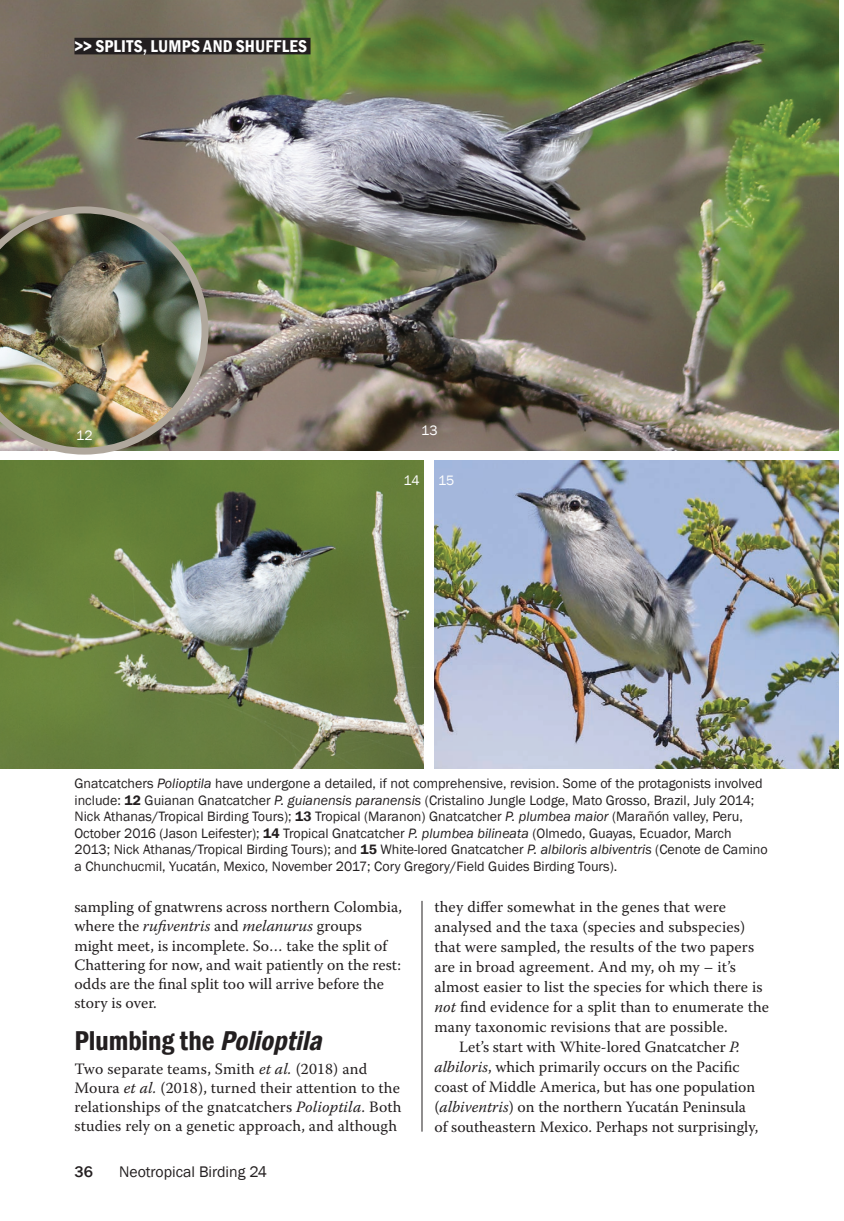
<style>
.page{position:relative;width:844px;height:1221px;background:#fff}
.page>*{position:absolute;margin:0;border:0;box-sizing:border-box;transform-origin:0 0}
.t1{font:600 condensed 28px "Franklin Gothic";color:#231f20}
.t2{font:600 condensed 17.5px "Franklin Gothic";letter-spacing:.015em;color:#fff}
.t3{font:15.75px/19.1px "Warnock Pro";letter-spacing:.005em;color:#231f20}
.t4{font:15.75px "Franklin Gothic";color:#231f20}
.t5{font:500 15.75px "Franklin Gothic";color:#231f20}
.t6{font:14px/16.6px "Franklin Gothic";color:#231f20}
.t7{font:14px "Franklin Gothic";letter-spacing:-.01em;color:#fff}
.s1{font-style:italic}
.s2{font-weight:600}
</style>
<div class="page">
<hr style="left:421px;top:900px;width:1px;height:231px;background:#231f20">
<img style="left:0;top:0;width:838px;height:450px">
<img style="left:0;top:460px;width:424px;height:308px">
<img style="left:0;top:206px;width:208px;height:248px">
<img style="left:434px;top:460px;width:404px;height:308px">
<div style="left:74px;top:38px;width:236px;height:16px;background:#231f20"></div>
<p class="t2" style="left:74px;top:34px;width:234px">&gt;&gt; SPLITS, LUMPS AND SHUFFLES</p>
<p class="t7" style="left:76px;top:426px;width:18px">12</p>
<p class="t7" style="left:421px;top:422px;width:18px">13</p>
<p class="t7" style="left:403px;top:472px;width:17px">14</p>
<p class="t7" style="left:438px;top:472px;width:18px">15</p>
<p class="t6" style="left:74px;top:775px;width:694px">Gnatcatchers <span class="s1">Polioptila</span> have undergone a detailed, if not comprehensive, revision. Some of the protagonists involved include: <span class="s2">12</span> Guianan Gnatcatcher <span class="s1">P. guianensis paranensis</span> (Cristalino Jungle Lodge, Mato Grosso, Brazil, July 2014; Nick Athanas/Tropical Birding Tours); <span class="s2">13</span> Tropical (Maranon) Gnatcatcher <span class="s1">P. plumbea maior</span> (Marañón valley, Peru, October 2016 (Jason Leifester); <span class="s2">14</span> Tropical Gnatcatcher <span class="s1">P. plumbea bilineata</span> (Olmedo, Guayas, Ecuador, March 2013; Nick Athanas/Tropical Birding Tours); and <span class="s2">15</span> White-lored Gnatcatcher <span class="s1">P. albiloris albiventris</span> (Cenote de Camino a Chunchucmil, Yucatán, Mexico, November 2017; Cory Gregory/Field Guides Birding Tours).</p>
<p class="t3" style="left:74px;top:897px;width:329px">sampling of gnatwrens across northern Colombia, where the <span class="s1">rufiventris</span> and <span class="s1">melanurus</span> groups might meet, is incomplete. So… take the split of Chattering for now, and wait patiently on the rest: odds are the final split too will arrive before the story is over.</p>
<h1 class="t1" style="left:74px;top:1022px;width:256px">Plumbing the <span class="s1">Polioptila</span></h1>
<p class="t3" style="left:74px;top:1059px;width:328px">Two separate teams, Smith <span class="s1">et al.</span> (2018) and Moura <span class="s1">et al.</span> (2018), turned their attention to the relationships of the gnatcatchers <span class="s1">Polioptila</span>. Both studies rely on a genetic approach, and although</p>
<p class="t5" style="left:74px;top:1161px;width:20px">36</p>
<p class="t4" style="left:119px;top:1161px;width:149px">Neotropical Birding 24</p>
<p class="t3" style="left:434px;top:897px;width:293px">they differ somewhat in the genes that were</p>
<p class="t3" style="left:434px;top:917px;width:312px">analysed and the taxa (species and subspecies)</p>
<p class="t3" style="left:434px;top:937px;width:321px">that were sampled, the results of the two papers</p>
<p class="t3" style="left:434px;top:957px;width:303px">are in broad agreement. And my, oh my – it’s</p>
<p class="t3" style="left:434px;top:977px;width:329px">almost easier to list the species for which there is</p>
<p class="t3" style="left:434px;top:997px;width:336px"><span class="s1">not</span> find evidence for a split than to enumerate the</p>
<p class="t3" style="left:434px;top:1016px;width:294px">many taxonomic revisions that are possible.</p>
<p class="t3" style="left:459px;top:1036px;width:282px">Let’s start with White-lored Gnatcatcher <span class="s1">P.</span></p>
<p class="t3" style="left:434px;top:1056px;width:306px"><span class="s1">albiloris</span>, which primarily occurs on the Pacific</p>
<p class="t3" style="left:434px;top:1076px;width:322px">coast of Middle America, but has one population</p>
<p class="t3" style="left:434px;top:1096px;width:313px">(<span class="s1">albiventris</span>) on the northern Yucatán Peninsula</p>
<p class="t3" style="left:434px;top:1116px;width:325px">of southeastern Mexico. Perhaps not surprisingly,</p>
</div>
